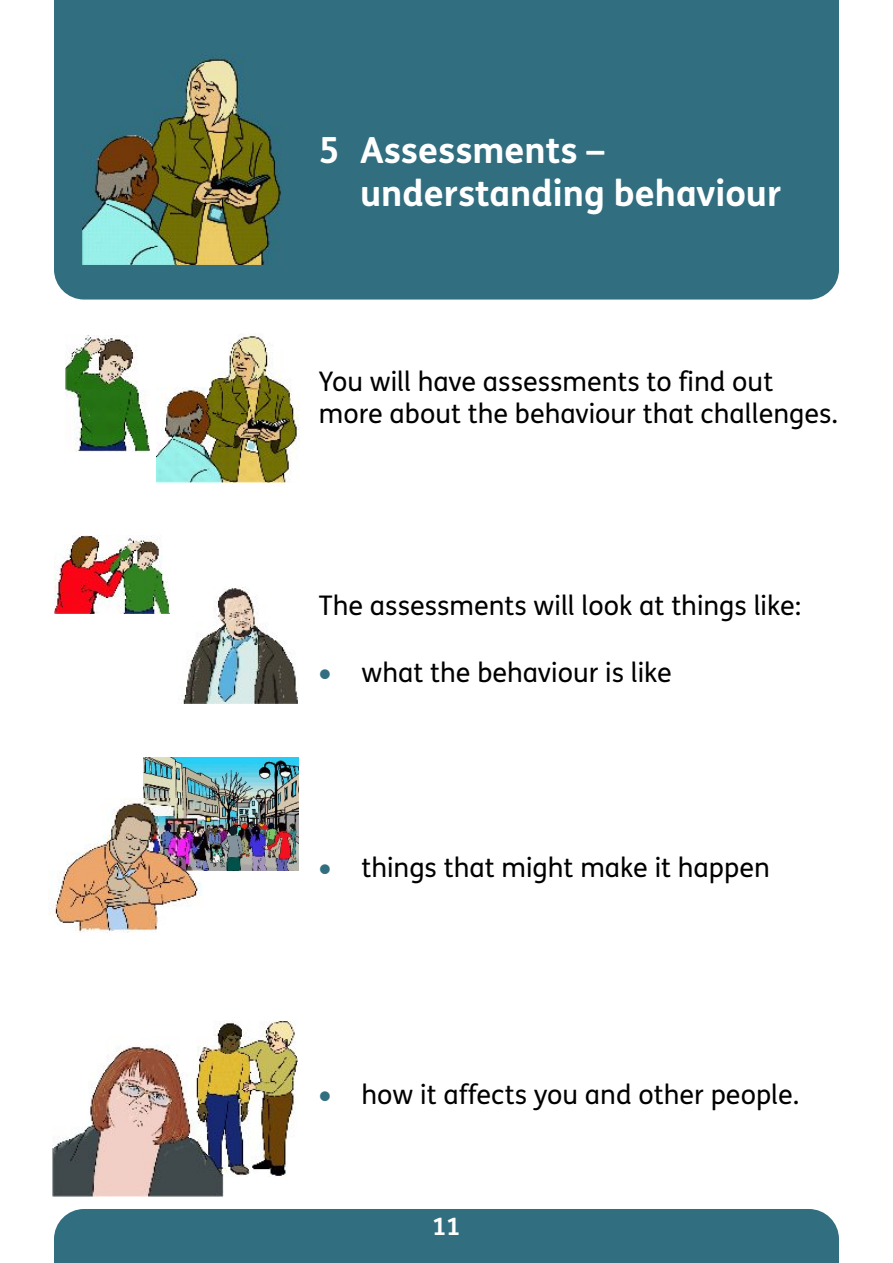
<style>
.page{position:relative;width:893px;height:1263px;background:#fff}
.page>*{position:absolute;margin:0;border:0;box-sizing:border-box;transform-origin:0 0}
.t1{font:700 36px/42.8px "FS Me";color:#fff}
.t2{font:27px/32.1px "FS Me";color:#000}
.t3{font:27px "Symbol";color:#316e80}
.t4{font:700 24px "FS Me";color:#fff}
</style>
<div class="page">
<div style="left:54px;top:1209px;width:785px;height:54px;background:#316e80"></div>
<div style="left:54px;top:0;width:785px;height:300px;background:#316e80"></div>
<img style="left:82px;top:54px;width:202px;height:210px">
<img style="left:156px;top:333px;width:143px;height:150px">
<img style="left:65px;top:335px;width:85px;height:116px">
<img style="left:54px;top:535px;width:116px;height:78px">
<img style="left:183px;top:587px;width:115px;height:116px">
<img style="left:144px;top:757px;width:154px;height:114px">
<img style="left:48px;top:799px;width:156px;height:134px">
<img style="left:214px;top:1020px;width:83px;height:157px">
<img style="left:53px;top:1036px;width:171px;height:160px">
<h1 class="t1" style="left:360px;top:132px;width:423px;text-indent:-41px">5 Assessments – understanding behaviour</h1>
<p class="t2" style="left:319px;top:368px;width:521px">You will have assessments to find out more about the behaviour that challenges.</p>
<p class="t2" style="left:319px;top:593px;width:484px">The assessments will look at things like:</p>
<p class="t3" style="left:319px;top:663px;width:14px">•</p>
<p class="t2" style="left:361px;top:659px;width:312px">what the behaviour is like</p>
<p class="t3" style="left:319px;top:858px;width:14px">•</p>
<p class="t2" style="left:361px;top:854px;width:410px">things that might make it happen</p>
<p class="t3" style="left:319px;top:1085px;width:14px">•</p>
<p class="t2" style="left:361px;top:1081px;width:439px">how it affects you and other people.</p>
<p class="t4" style="left:432px;top:1217px;width:30px">11</p>
</div>
